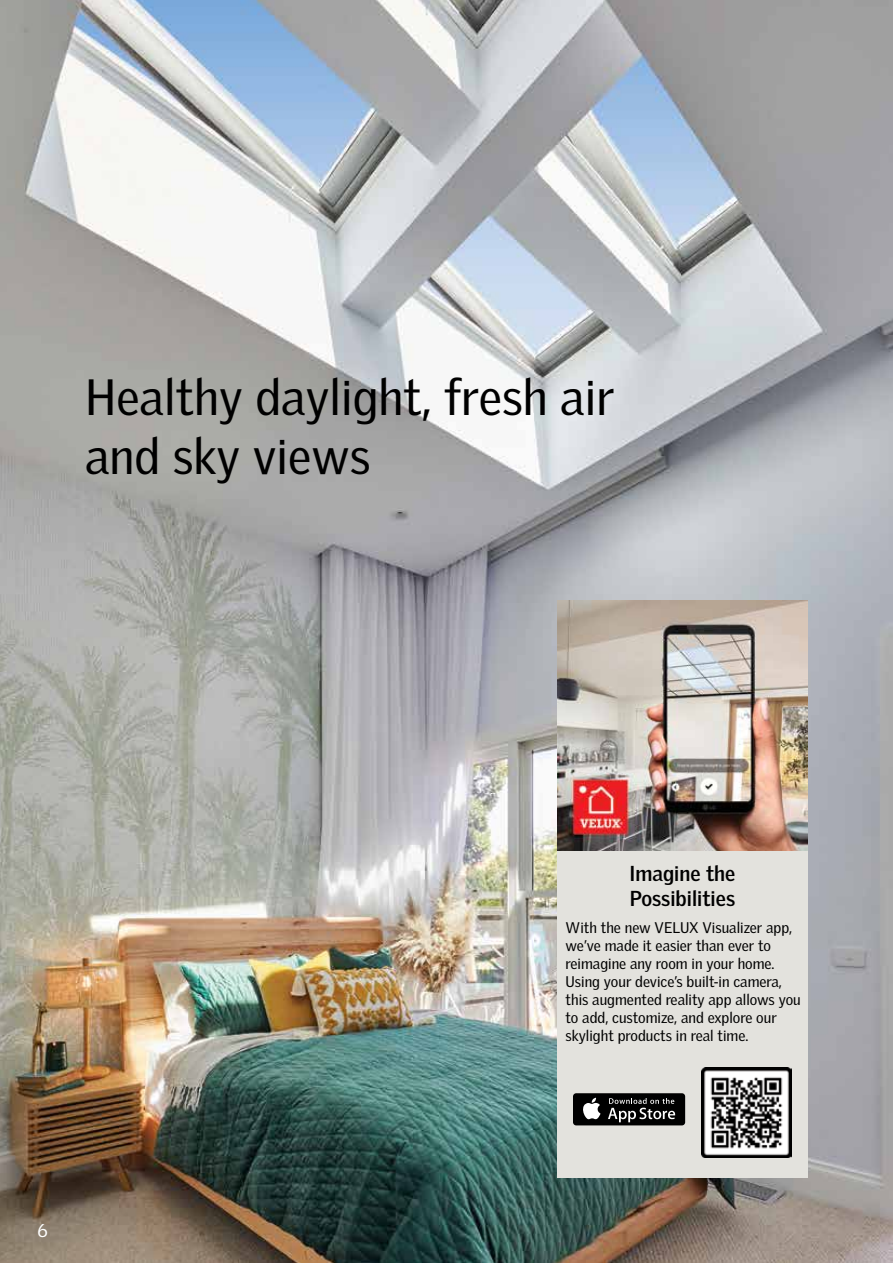
<style>
.page{position:relative;width:893px;height:1263px;background:#fff}
.page>*{position:absolute;margin:0;border:0;box-sizing:border-box;transform-origin:0 0}
.t1{font:49.5px/59.4px "Velux Gothic";color:#000}
.t2{font:700 21px/25.2px "Velux Gothic";color:#000}
.t3{font:18px "Velux Gothic";color:#fff}
.t4{font:15px/18px "Velux Gothic";color:#000}
</style>
<div class="page">
<img style="left:0;top:0;width:893px;height:1263px">
<div style="left:558px;top:850px;width:250px;height:328px;background:#e3e2dd"></div>
<img style="left:702px;top:1067px;width:90px;height:90px">
<div style="left:573px;top:1093px;width:112px;height:32px;background:#000;border-radius:3px"></div>
<svg style="left:583px;top:1098px;width:17px;height:21px"></svg>
<svg style="left:608px;top:1098px;width:67px;height:24px"></svg>
<img style="left:558px;top:601px;width:250px;height:249px">
<h1 class="t1" style="left:85px;top:366px;width:530px">Healthy daylight, fresh air and sky views</h1>
<p class="t3" style="left:37px;top:1220px;width:12px">6</p>
<h2 class="t2" style="left:630px;top:860px;width:107px">Imagine the<br>Possibilities</h2>
<p class="t4" style="left:566px;top:919px;width:237px">With the new VELUX Visualizer app, we’ve made it easier than ever to reimagine any room in your home.<br>Using your device’s built-in camera, this augmented reality app allows you to add, customize, and explore our skylight products in real time.</p>
</div>
